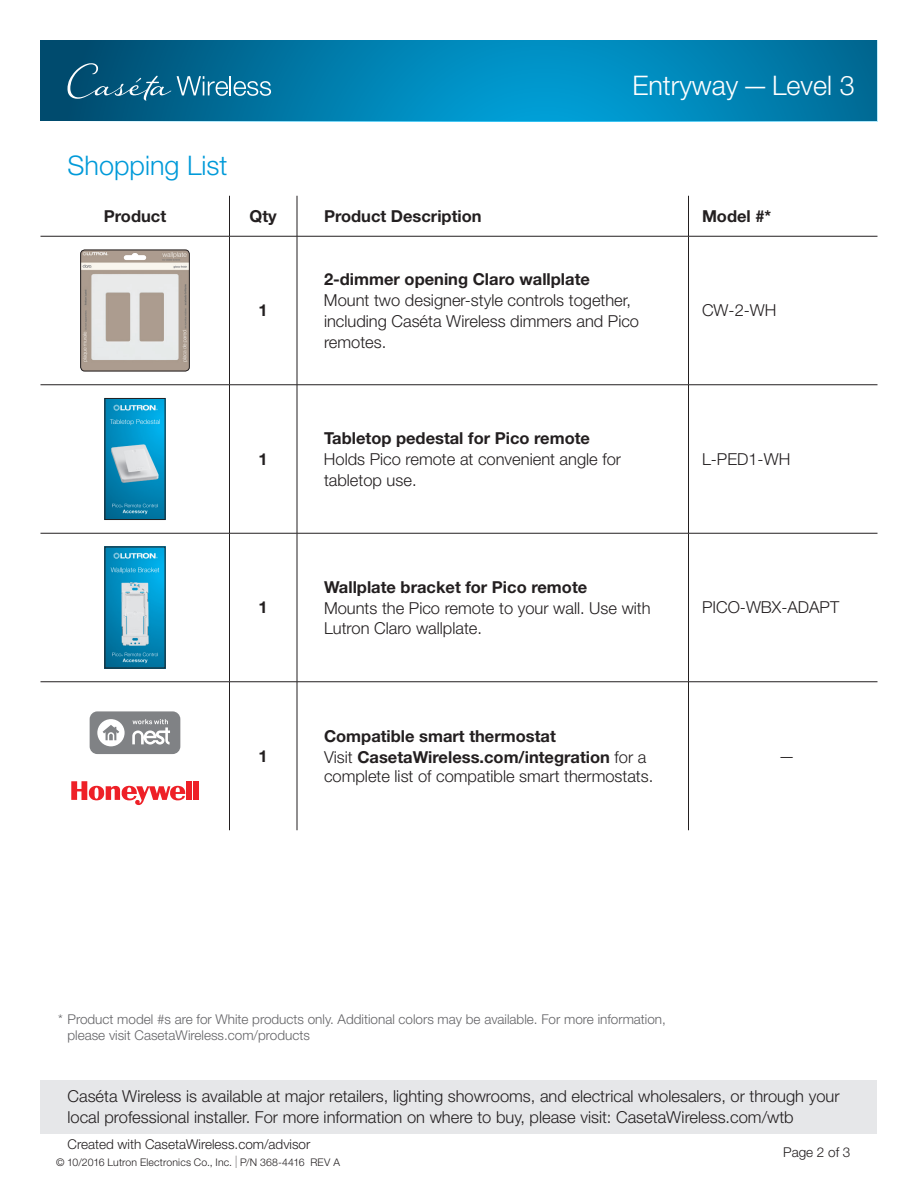
<style>
.page{position:relative;width:918px;height:1188px;background:#fff}
.page>*{position:absolute;margin:0;border:0;box-sizing:border-box;transform-origin:0 0}
.t1{font:300 27px "Helvetica Neue LT Std";color:#fff}
.a-head{font:300 27px "Helvetica Neue LT Std";color:#009ad9}
.text{font:300 16.5px/21px "Helvetica Neue LT Std";color:#231f20}
.b-head_black{font:700 16.5px "Helvetica Neue LT Std";color:#231f20}
.text-2{font:700 16.5px "Helvetica Neue LT Std";color:#231f20}
.footnotes{font:300 13.5px/16.5px "Helvetica Neue LT Std";color:#636366}
.text-3{font:300 13.5px "Helvetica Neue LT Std";color:#231f20}
.t2{font:300 10.5px "Helvetica Neue LT Std";letter-spacing:.015em;color:#231f20}
.s1{font-weight:700}
.s2{font-weight:200;font-size:17.25px}
</style>
<div class="page">
<div style="left:40px;top:40px;width:838px;height:82px;background:#004b6e"></div>
<svg style="left:59px;top:40px;width:819px;height:82px;background:#017fae"></svg>
<svg style="left:177px;top:76px;width:94px;height:20px;background:#4390af"></svg>
<svg style="left:67px;top:63px;width:104px;height:38px"></svg>
<div style="left:40px;top:1080px;width:838px;height:54px;background:#e6e7e9"></div>
<hr style="left:229px;top:196px;width:1px;height:40px;background:#231f20">
<hr style="left:297px;top:196px;width:1px;height:40px;background:#231f20">
<hr style="left:688px;top:196px;width:1px;height:40px;background:#231f20">
<hr style="left:40px;top:236px;width:190px;height:1px;background:#231f20">
<hr style="left:230px;top:236px;width:67px;height:1px;background:#231f20">
<hr style="left:229px;top:236px;width:1px;height:149px;background:#231f20">
<hr style="left:297px;top:236px;width:391px;height:1px;background:#231f20">
<hr style="left:297px;top:236px;width:1px;height:149px;background:#231f20">
<hr style="left:688px;top:236px;width:190px;height:1px;background:#231f20">
<hr style="left:688px;top:236px;width:1px;height:149px;background:#231f20">
<hr style="left:40px;top:384px;width:190px;height:1px;background:#231f20">
<hr style="left:230px;top:384px;width:67px;height:1px;background:#231f20">
<hr style="left:229px;top:385px;width:1px;height:148px;background:#231f20">
<hr style="left:297px;top:384px;width:391px;height:1px;background:#231f20">
<hr style="left:297px;top:385px;width:1px;height:148px;background:#231f20">
<hr style="left:688px;top:384px;width:190px;height:1px;background:#231f20">
<hr style="left:688px;top:385px;width:1px;height:148px;background:#231f20">
<hr style="left:40px;top:533px;width:190px;height:1px;background:#231f20">
<hr style="left:230px;top:533px;width:67px;height:1px;background:#231f20">
<hr style="left:229px;top:533px;width:1px;height:149px;background:#231f20">
<hr style="left:297px;top:533px;width:391px;height:1px;background:#231f20">
<hr style="left:297px;top:533px;width:1px;height:149px;background:#231f20">
<hr style="left:688px;top:533px;width:190px;height:1px;background:#231f20">
<hr style="left:688px;top:533px;width:1px;height:149px;background:#231f20">
<hr style="left:40px;top:681px;width:190px;height:1px;background:#231f20">
<hr style="left:230px;top:681px;width:67px;height:1px;background:#231f20">
<hr style="left:229px;top:682px;width:1px;height:148px;background:#231f20">
<hr style="left:297px;top:681px;width:391px;height:1px;background:#231f20">
<hr style="left:297px;top:682px;width:1px;height:148px;background:#231f20">
<hr style="left:688px;top:681px;width:190px;height:1px;background:#231f20">
<hr style="left:688px;top:682px;width:1px;height:148px;background:#231f20">
<img style="left:80px;top:250px;width:110px;height:121px">
<div style="left:80px;top:250px;width:110px;height:121px;border:1px solid #231f20;border-radius:4px"></div>
<img style="left:107px;top:400px;width:56px;height:118px">
<div style="left:105px;top:398px;width:60px;height:122px;border:1px solid #231f20"></div>
<img style="left:107px;top:549px;width:56px;height:117px">
<div style="left:90px;top:711px;width:90px;height:43px;background:#808285;border-radius:8px"></div>
<div style="left:97px;top:719px;width:28px;height:27px;background:#fff;border-radius:50%"></div>
<svg style="left:103px;top:725px;width:16px;height:15px"></svg>
<svg style="left:132px;top:719px;width:38px;height:26px"></svg>
<div style="left:193px;top:781px;width:6px;height:19px;background:#ee2027"></div>
<div style="left:187px;top:781px;width:5px;height:19px;background:#ee2027"></div>
<svg style="left:71px;top:781px;width:114px;height:24px"></svg>
<h1 class="t1" style="left:632px;top:69px;width:224px">Entryway—Level 3</h1>
<p class="a-head" style="left:68px;top:148px;width:162px">Shopping List</p>
<p class="b-head_black" style="left:104px;top:206px;width:64px">Product</p>
<p class="b-head_black" style="left:250px;top:206px;width:29px">Qty</p>
<p class="b-head_black" style="left:324px;top:206px;width:159px">Product Description</p>
<p class="b-head_black" style="left:702px;top:206px;width:71px">Model #*</p>
<p class="text-2" style="left:259px;top:300px;width:11px">1</p>
<p class="text-2" style="left:259px;top:449px;width:11px">1</p>
<p class="text-2" style="left:259px;top:597px;width:11px">1</p>
<p class="text-2" style="left:259px;top:746px;width:11px">1</p>
<p class="b-head_black" style="left:324px;top:269px;width:267px">2-dimmer opening Claro wallplate</p>
<p class="text" style="left:324px;top:289px;width:317px">Mount two designer-style controls together, including Caséta Wireless dimmers and Pico remotes.</p>
<p class="text" style="left:702px;top:300px;width:76px">CW-2-WH</p>
<p class="b-head_black" style="left:324px;top:428px;width:268px">Tabletop pedestal for Pico remote</p>
<p class="text" style="left:324px;top:448px;width:299px">Holds Pico remote at convenient angle for tabletop use.</p>
<p class="text" style="left:702px;top:448px;width:90px">L-PED1-WH</p>
<p class="b-head_black" style="left:324px;top:577px;width:265px">Wallplate bracket for Pico remote</p>
<p class="text" style="left:324px;top:598px;width:328px;line-height:19.5px">Mounts the Pico remote to your wall. Use with<br>Lutron Claro wallplate.</p>
<p class="text" style="left:702px;top:597px;width:139px">PICO-WBX-ADAPT</p>
<p class="b-head_black" style="left:324px;top:726px;width:233px">Compatible smart thermostat</p>
<p class="text" style="left:324px;top:747px;width:331px;line-height:19.5px">Visit <span class="s1">CasetaWireless.com/integration</span> for a complete list of compatible smart thermostats.</p>
<p class="text" style="left:778px;top:745px;width:18px">—</p>
<p class="footnotes" style="left:68px;top:1010px;width:600px;text-indent:-9px">* Product model #s are for White products only. Additional colors may be available. For more information, please visit CasetaWireless.com/products</p>
<p class="text" style="left:68px;top:1086px;width:774px">Caséta Wireless is available at major retailers, lighting showrooms, and electrical wholesalers, or through your local professional installer. For more information on where to buy, please visit: CasetaWireless.com/wtb</p>
<p class="text-3" style="left:67px;top:1136px;width:244px">Created with CasetaWireless.com/advisor</p>
<p class="t2" style="left:56px;top:1156px;width:285px">© 10/2016 Lutron Electronics Co., Inc. <span class="s2">I</span> P/N 368-4416 REV A</p>
<p class="text-3" style="left:783px;top:1144px;width:69px">Page 2 of 3</p>
</div>
